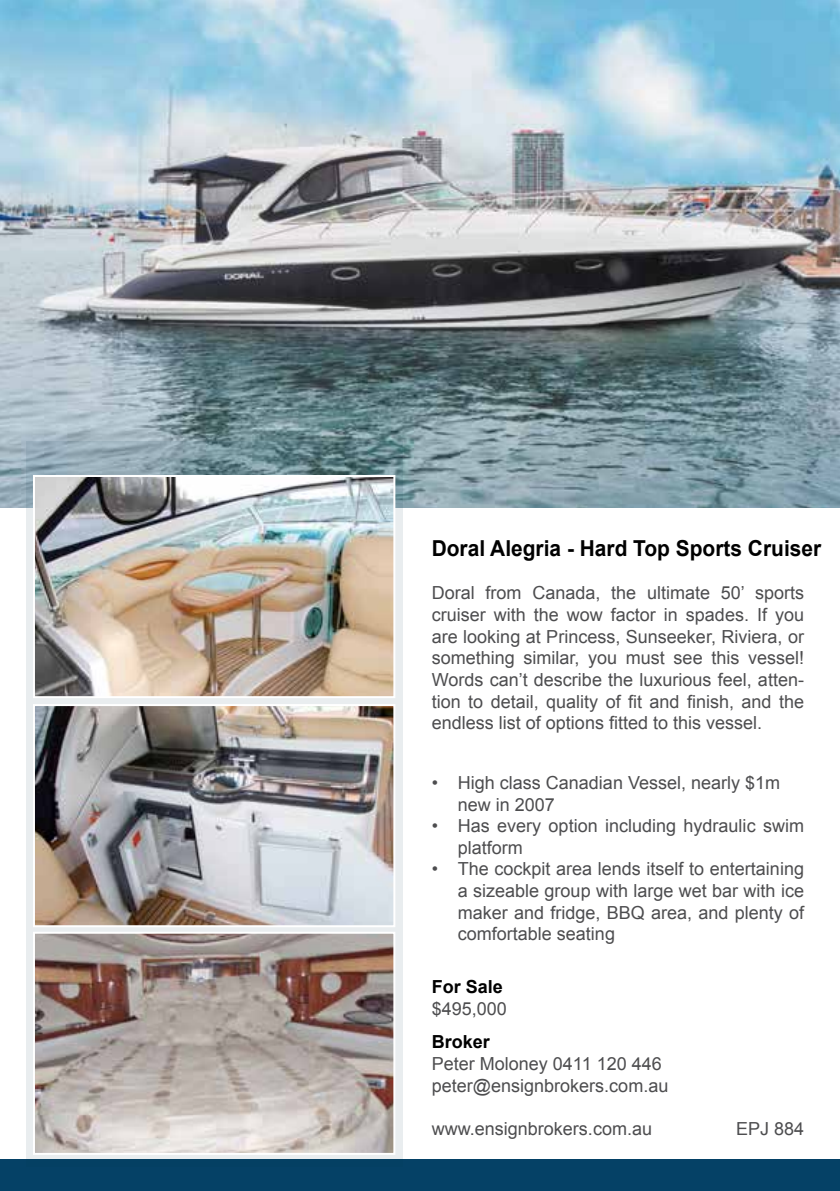
<style>
.page{position:relative;width:840px;height:1191px;background:#fff}
.page>*{position:absolute;margin:0;border:0;box-sizing:border-box;transform-origin:0 0}
.t1{font:700 22px "Arial";color:#000;scale:.95 1}
.t2{font:18px/21.6px "Arial";color:#4d4d4f}
.t3{font:700 18px "Arial";color:#000}
</style>
<div class="page">
<div style="left:0;top:1159px;width:839px;height:32px;background:#054166"></div>
<img style="left:0;top:0;width:839px;height:508px">
<svg style="left:26px;top:441px;width:376px;height:718px;background:#b3c2c8"></svg>
<img style="left:36px;top:478px;width:356px;height:217px">
<div style="left:33px;top:475px;width:362px;height:223px;border:2px solid #fff"></div>
<img style="left:36px;top:934px;width:356px;height:217px">
<div style="left:33px;top:931px;width:362px;height:223px;border:2px solid #fff"></div>
<img style="left:36px;top:707px;width:356px;height:217px">
<div style="left:33px;top:704px;width:362px;height:223px;border:2px solid #fff"></div>
<p class="t1" style="left:431px;top:533px;width:411px">Doral Alegria - Hard Top Sports Cruiser</p>
<p class="t2" style="left:431px;top:582px;width:373px;text-align:justify">Doral from Canada, the ultimate 50’ sports cruiser with the wow factor in spades. If you are looking at Princess, Sunseeker, Riviera, or something similar, you must see this vessel!<br>Words can’t describe the luxurious feel, atten&shy;tion to detail, quality of fit and finish, and the endless list of options fitted to this vessel.</p>
<p class="t2" style="left:457px;top:772px;width:324px;text-indent:-26px">• High class Canadian Vessel, nearly $1m new in 2007</p>
<p class="t2" style="left:457px;top:815px;width:347px;text-indent:-26px">• Has every option including hydraulic swim platform</p>
<p class="t2" style="left:457px;top:858px;width:347px;text-align:justify;text-indent:-26px">• The cockpit area lends itself to entertaining a sizeable group with large wet bar with ice maker and fridge, BBQ area, and plenty of comfortable seating</p>
<p class="t3" style="left:431px;top:975px;width:73px">For Sale</p>
<p class="t2" style="left:431px;top:998px;width:77px">$495,000</p>
<p class="t3" style="left:431px;top:1030px;width:60px">Broker</p>
<p class="t2" style="left:431px;top:1053px;width:238px">Peter Moloney 0411 120 446 peter@ensignbrokers.com.au</p>
<p class="t2" style="left:431px;top:1118px;width:222px">www.ensignbrokers.com.au</p>
<p class="t2" style="left:735px;top:1118px;width:69px">EPJ 884</p>
</div>
